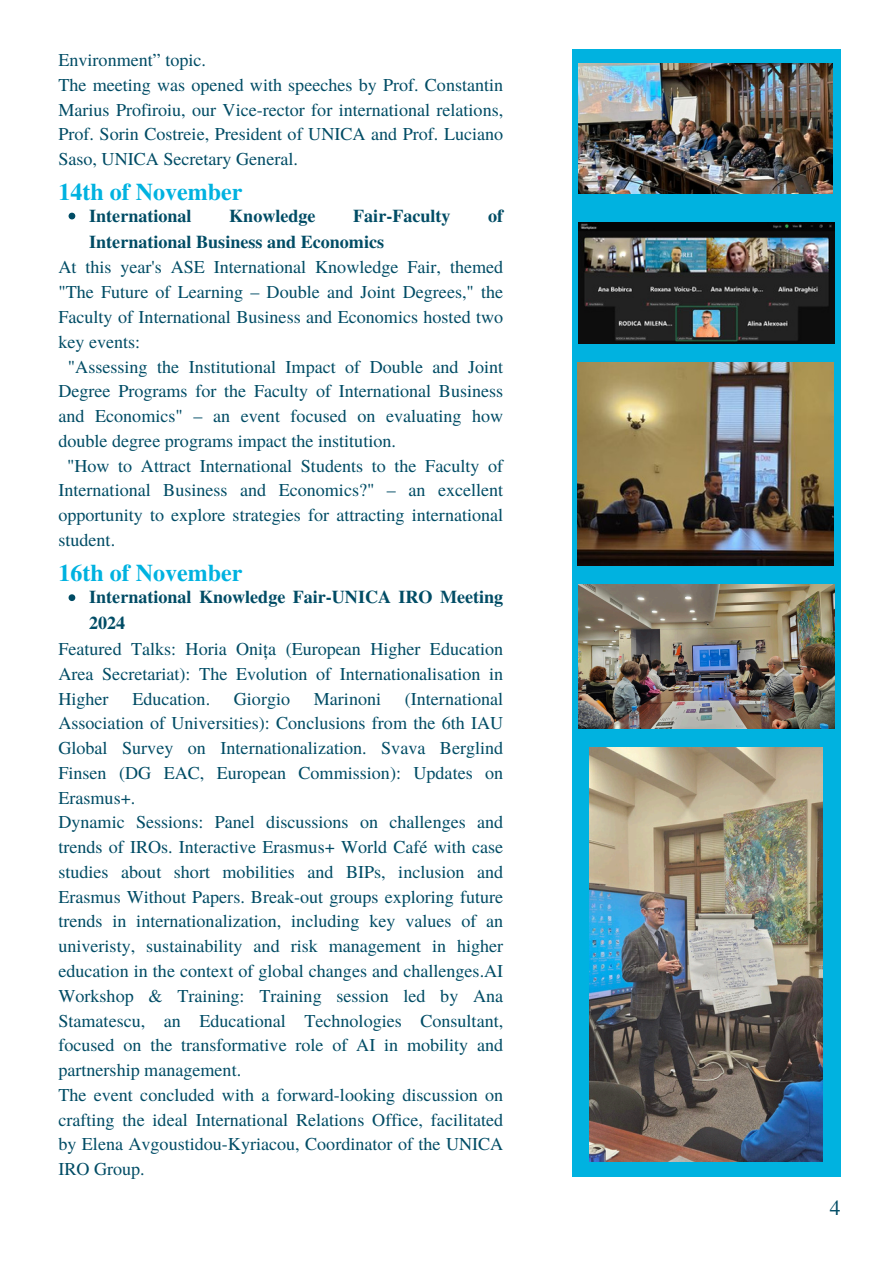
<style>
.page{position:relative;width:894px;height:1264px;background:#fff}
.page>*{position:absolute;margin:0;border:0;box-sizing:border-box;transform-origin:0 0}
.t1{font:700 24px "Te X Gyre Termes";color:#00b2e0}
.t2{font:21.45px "Te X Gyre Termes";color:#004c65}
.t3{font:18.15px/24.8px "Te X Gyre Termes";color:#004c65;text-align:justify}
.t4{font:700 18.15px/25.8px "Te X Gyre Termes";color:#004c65}
</style>
<div class="page">
<div style="left:571px;top:49px;width:269px;height:1127px;background:#00b2e0"></div>
<img style="left:578px;top:63px;width:254px;height:131px">
<img style="left:578px;top:222px;width:255px;height:122px">
<img style="left:577px;top:362px;width:255px;height:203px">
<img style="left:578px;top:584px;width:255px;height:144px">
<img style="left:589px;top:747px;width:233px;height:414px">
<svg style="left:69px;top:213px;width:6px;height:6px"></svg>
<svg style="left:69px;top:594px;width:6px;height:7px"></svg>
<p class="t3" style="left:58px;top:47px;width:149px">Environment” topic.</p>
<p class="t3" style="left:58px;top:71px;width:446px">The meeting was opened with speeches by Prof. Constantin Marius Profiroiu, our Vice-rector for international relations, Prof. Sorin Costreie, President of UNICA and Prof. Luciano Saso, UNICA Secretary General.</p>
<h1 class="t1" style="left:58px;top:173px;width:185px">14th of November</h1>
<p class="t4" style="left:89px;top:202px;width:104px">International</p>
<p class="t4" style="left:229px;top:202px;width:88px">Knowledge</p>
<p class="t4" style="left:353px;top:202px;width:99px">Fair-Faculty</p>
<p class="t4" style="left:488px;top:202px;width:17px">of</p>
<p class="t4" style="left:89px;top:228px;width:296px">International Business and Economics</p>
<p class="t3" style="left:58px;top:254px;width:446px">At this year's ASE International Knowledge Fair, themed "The Future of Learning – Double and Joint Degrees," the Faculty of International Business and Economics hosted two key events:</p>
<p class="t3" style="left:58px;top:353px;width:446px;text-indent:9px">"Assessing the Institutional Impact of Double and Joint Degree Programs for the Faculty of International Business and Economics" – an event focused on evaluating how double degree programs impact the institution.</p>
<p class="t3" style="left:58px;top:452px;width:446px;text-indent:9px">"How to Attract International Students to the Faculty of International Business and Economics?" – an excellent opportunity to explore strategies for attracting international student.</p>
<h1 class="t1" style="left:58px;top:554px;width:185px">16th of November</h1>
<p class="t4" style="left:89px;top:583px;width:415px">International Knowledge Fair-UNICA IRO Meeting<br>2024</p>
<p class="t3" style="left:58px;top:635px;width:446px">Featured Talks: Horia Onița (European Higher Education Area Secretariat): The Evolution of Internationalisation in Higher</p>
<p class="t3" style="left:58px;top:685px;width:446px;text-indent:346px">(International Association of Universities): Conclusions from the 6th IAU Global Survey on Internationalization. Svava Berglind Finsen (DG EAC, European Commission): Updates on Erasmus+.</p>
<p class="t3" style="left:58px;top:809px;width:446px">Dynamic Sessions: Panel discussions on challenges and trends of IROs. Interactive Erasmus+ World Café with case studies about short mobilities and BIPs, inclusion and Erasmus Without Papers. Break-out groups exploring future trends in internationalization, including key values of an univeristy, sustainability and risk management in higher education in the context of global changes and challenges.AI Workshop &amp; Training: Training session led by Ana Stamatescu, an Educational Technologies Consultant, focused on the transformative role of AI in mobility and partnership management.</p>
<p class="t3" style="left:58px;top:1081px;width:446px">The event concluded with a forward-looking discussion on crafting the ideal International Relations Office, facilitated by Elena Avgoustidou-Kyriacou, Coordinator of the UNICA IRO Group.</p>
<p class="t3" style="left:132px;top:685px;width:79px">Education.</p>
<p class="t3" style="left:234px;top:685px;width:58px">Giorgio</p>
<p class="t3" style="left:314px;top:685px;width:69px">Marinoni</p>
<p class="t2" style="left:829px;top:1192px;width:12px">4</p>
</div>
